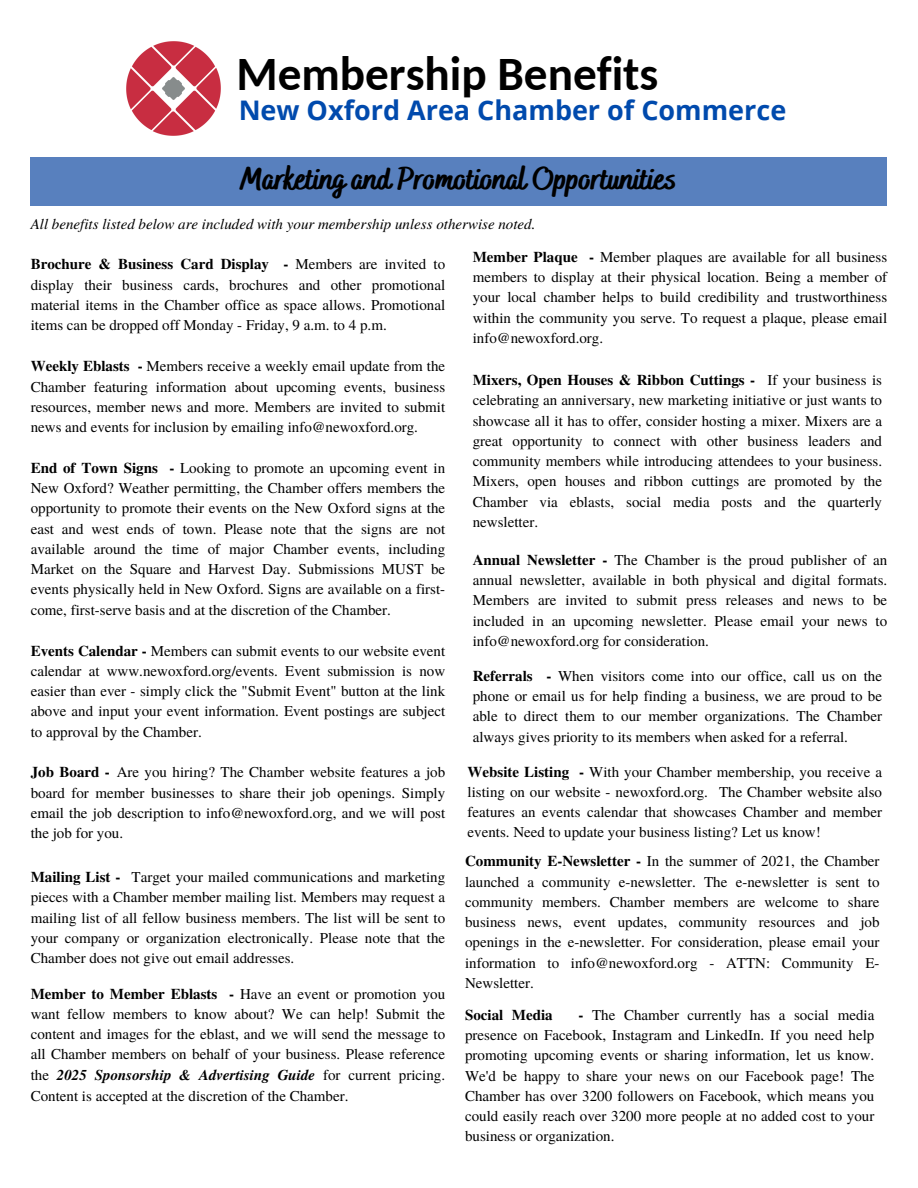
<style>
.page{position:relative;width:918px;height:1188px;background:#fff}
.page>*{position:absolute;margin:0;border:0;box-sizing:border-box;transform-origin:0 0}
.t1{font:700 47.25px "Carlito";color:#000}
.t2{font:800 31.5px "Bakerie Smooth";color:#000}
.t3{font:700 27px "Open Sans";color:#004aad}
.t4{font:15px/20.2px "Te X Gyre Termes";color:#000;text-align:justify}
.t5{font:italic 15px "Te X Gyre Termes";color:#000}
.t6{font:700 15px "Te X Gyre Termes";color:#000}
.s1{font-weight:700}
.s2{font-weight:700;font-style:italic}
</style>
<div class="page">
<img style="left:126px;top:41px;width:95px;height:95px">
<div style="left:31px;top:157px;width:856px;height:49px;background:#5880be"></div>
<p class="t1" style="left:236px;top:54px;width:424px">Membership Benefits</p>
<h1 class="t3" style="left:239px;top:91px;width:549px">New Oxford Area Chamber of Commerce</h1>
<h3 class="t2" style="left:241px;top:160px;width:437px">Marketing and Promotional Opportunities</h3>
<p class="t5" style="left:31px;top:213px;width:506px">All benefits listed below are included with your membership unless otherwise noted.</p>
<h2 class="t4" style="left:31px;top:253px;width:416px"><span class="s1">Brochure &amp; Business Card Display -</span> Members are invited to display their business cards, brochures and other promotional material items in the Chamber office as space allows. Promotional items can be dropped off Monday - Friday, 9 a.m. to 4 p.m.</h2>
<p class="t4" style="left:31px;top:355px;width:416px"><span class="s1">Weekly Eblasts -</span> Members receive a weekly email update from the Chamber featuring information about upcoming events, business resources, member news and more. Members are invited to submit news and events for inclusion by emailing info@newoxford.org.</p>
<p class="t4" style="left:31px;top:457px;width:416px"><span class="s1">End of Town Signs -</span> Looking to promote an upcoming event in New Oxford? Weather permitting, the Chamber offers members the opportunity to promote their events on the New Oxford signs at the east and west ends of town. Please note that the signs are not available around the time of major Chamber events, including Market on the Square and Harvest Day. Submissions MUST be events physically held in New Oxford. Signs are available on a first&shy;come, first-serve basis and at the discretion of the Chamber.</p>
<p class="t4" style="left:31px;top:640px;width:416px"><span class="s1">Events Calendar -</span> Members can submit events to our website event calendar at www.newoxford.org/events. Event submission is now easier than ever - simply click the "Submit Event" button at the link above and input your event information. Event postings are subject to approval by the Chamber.</p>
<p class="t4" style="left:31px;top:762px;width:416px"><span class="s1">Job Board -</span> Are you hiring? The Chamber website features a job board for member businesses to share their job openings. Simply email the job description to info@newoxford.org, and we will post the job for you.</p>
<p class="t4" style="left:31px;top:866px;width:416px"><span class="s1">Mailing List -</span> Target your mailed communications and marketing pieces with a Chamber member mailing list. Members may request a mailing list of all fellow business members. The list will be sent to your company or organization electronically. Please note that the Chamber does not give out email addresses.</p>
<p class="t4" style="left:31px;top:983px;width:416px"><span class="s1">Member to Member Eblasts -</span> Have an event or promotion you want fellow members to know about? We can help! Submit the content and images for the eblast, and we will send the message to all Chamber members on behalf of your business. Please reference the <span class="s2">2025 Sponsorship &amp; Advertising Guide</span> for current pricing.<br>Content is accepted at the discretion of the Chamber.</p>
<p class="t4" style="left:473px;top:246px;width:416px"><span class="s1">Member Plaque -</span> Member plaques are available for all business members to display at their physical location. Being a member of your local chamber helps to build credibility and trustworthiness within the community you serve. To request a plaque, please email info@newoxford.org.</p>
<p class="t4" style="left:473px;top:369px;width:411px"><span class="s1">Mixers, Open Houses &amp; Ribbon Cuttings -</span> If your business is celebrating an anniversary, new marketing initiative or just wants to showcase all it has to offer, consider hosting a mixer. Mixers are a great opportunity to connect with other business leaders and community members while introducing attendees to your business.<br>Mixers, open houses and ribbon cuttings are promoted by the Chamber via eblasts, social media posts and the quarterly newsletter.</p>
<p class="t4" style="left:473px;top:549px;width:416px"><span class="s1">Annual Newsletter -</span> The Chamber is the proud publisher of an annual newsletter, available in both physical and digital formats.<br>Members are invited to submit press releases and news to be included in an upcoming newsletter. Please email your news to info@newoxford.org for consideration.</p>
<p class="t4" style="left:473px;top:665px;width:411px"><span class="s1">Referrals -</span> When visitors come into our office, call us on the phone or email us for help finding a business, we are proud to be able to direct them to our member organizations. The Chamber always gives priority to its members when asked for a referral.</p>
<p class="t4" style="left:468px;top:761px;width:416px"><span class="s1">Website Listing -</span> With your Chamber membership, you receive a listing on our website - newoxford.org. The Chamber website also features an events calendar that showcases Chamber and member events. Need to update your business listing? Let us know!</p>
<p class="t4" style="left:465px;top:851px;width:416px"><span class="s1">Community E-Newsletter -</span> In the summer of 2021, the Chamber launched a community e-newsletter. The e-newsletter is sent to community members. Chamber members are welcome to share business news, event updates, community resources and job openings in the e-newsletter. For consideration, please email your information to info@newoxford.org - ATTN: Community E-Newsletter.</p>
<p class="t6" style="left:465px;top:1003px;width:89px">Social Media</p>
<p class="t4" style="left:465px;top:1004px;width:411px;text-indent:114px"><span class="s1">-</span> The Chamber currently has a social media presence on Facebook, Instagram and LinkedIn. If you need help promoting upcoming events or sharing information, let us know.<br>We'd be happy to share your news on our Facebook page! The Chamber has over 3200 followers on Facebook, which means you could easily reach over 3200 more people at no added cost to your business or organization.</p>
</div>
